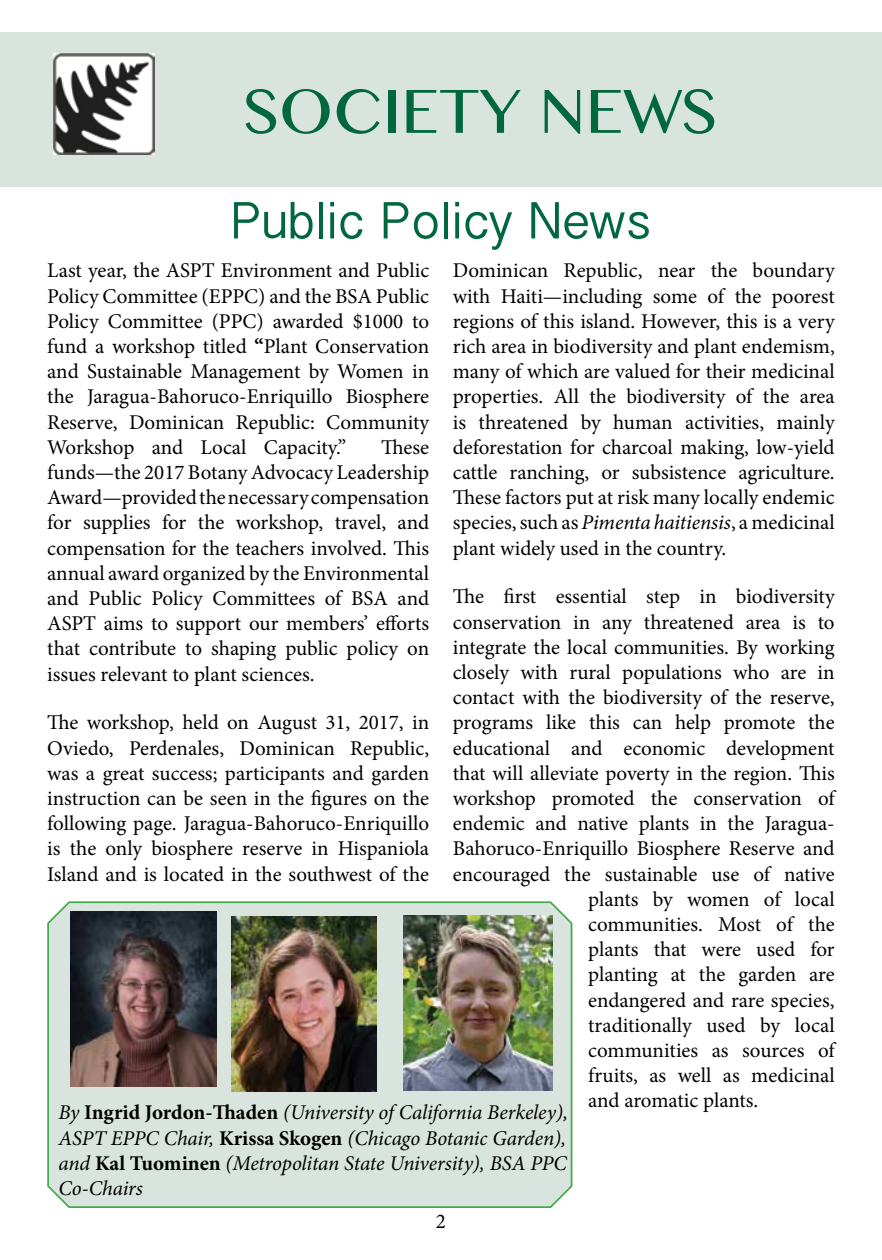
<style>
.page{position:relative;width:882px;height:1260px;background:#fff}
.page>*{position:absolute;margin:0;border:0;box-sizing:border-box;transform-origin:0 0}
.t1{font:63px "Myanmar MN";color:#00673e}
.t2{font:52.5px "Myanmar Sangam MN";color:#00673e}
.t3{font:21px/25.2px "Minion Pro";color:#000;text-align:justify}
.t4{font:italic 21px/25.2px "Minion Pro";letter-spacing:-.01em;color:#000;text-align:justify}
.s1{font-weight:700}
.s2{font-style:italic}
.s3{font-weight:700;font-style:normal}
</style>
<div class="page">
<div style="left:0;top:32px;width:882px;height:154px;background:#dae4de"></div>
<img style="left:54px;top:54px;width:101px;height:100px">
<svg style="left:47px;top:901px;width:526px;height:307px;background:#d4e1d8"></svg>
<img style="left:403px;top:916px;width:149px;height:175px">
<img style="left:231px;top:917px;width:146px;height:175px">
<img style="left:71px;top:911px;width:145px;height:175px">
<h1 class="t1" style="left:244px;top:74px;width:474px">SOCIETY NEWS</h1>
<h2 class="t2" style="left:231px;top:190px;width:422px">Public Policy News</h2>
<p class="t3" style="left:47px;top:258px;width:383px">Last year, the ASPT Environment and Public Policy Committee (EPPC) and the BSA Public Policy Committee (PPC) awarded $1000 to fund a workshop titled <span class="s1">“</span>Plant Conservation and Sustainable Management by Women in the Jaragua-Bahoruco-Enriquillo Biosphere Reserve, Dominican Republic: Community Workshop and Local Capacity.”</p>
<p class="t3" style="left:453px;top:258px;width:383px">Dominican Republic, near the boundary with Haiti—including some of the poorest regions of this island. However, this is a very rich area in biodiversity and plant endemism, many of which are valued for their medicinal properties. All the biodiversity of the area is threatened by human activities, mainly deforestation for charcoal making, low-yield cattle ranching, or subsistence agriculture.<br>These factors put at risk many locally endemic species, such as <span class="s2">Pimenta haitiensis</span>, a medicinal plant widely used in the country.</p>
<p class="t3" style="left:453px;top:584px;width:383px">The first essential step in biodiversity</p>
<p class="t3" style="left:453px;top:609px;width:383px">conservation in any threatened area is to</p>
<p class="t3" style="left:453px;top:635px;width:383px">integrate the local communities. By working</p>
<p class="t3" style="left:453px;top:660px;width:383px">closely with rural populations who are in</p>
<p class="t3" style="left:453px;top:685px;width:383px">contact with the biodiversity of the reserve,</p>
<p class="t3" style="left:453px;top:710px;width:383px">programs like this can help promote the</p>
<p class="t3" style="left:453px;top:735px;width:383px">educational and economic development</p>
<p class="t3" style="left:453px;top:761px;width:383px">that will alleviate poverty in the region. This</p>
<p class="t3" style="left:453px;top:786px;width:383px">workshop promoted the conservation of</p>
<p class="t3" style="left:453px;top:811px;width:383px">endemic and native plants in the Jaragua-</p>
<p class="t3" style="left:453px;top:836px;width:383px">Bahoruco-Enriquillo Biosphere Reserve and</p>
<p class="t3" style="left:453px;top:861px;width:383px">encouraged the sustainable use of native</p>
<p class="t3" style="left:588px;top:887px;width:248px">plants by women of local</p>
<p class="t3" style="left:588px;top:912px;width:248px">communities. Most of the</p>
<p class="t3" style="left:588px;top:937px;width:248px">plants that were used for</p>
<p class="t3" style="left:588px;top:962px;width:248px">planting at the garden are</p>
<p class="t3" style="left:588px;top:987px;width:248px">endangered and rare species,</p>
<p class="t3" style="left:588px;top:1013px;width:248px">traditionally used by local</p>
<p class="t3" style="left:588px;top:1038px;width:248px">communities as sources of</p>
<p class="t3" style="left:588px;top:1063px;width:248px">fruits, as well as medicinal</p>
<p class="t3" style="left:588px;top:1088px;width:172px">and aromatic plants.</p>
<p class="t3" style="left:47px;top:435px;width:383px;text-indent:334px">These funds—the 2017 Botany Advocacy Leadership Award—provided the necessary compensation for supplies for the workshop, travel, and compensation for the teachers involved. This annual award organized by the Environmental and Public Policy Committees of BSA and ASPT aims to support our members’ efforts that contribute to shaping public policy on issues relevant to plant sciences.</p>
<p class="t3" style="left:47px;top:710px;width:383px">The workshop, held on August 31, 2017, in Oviedo, Perdenales, Dominican Republic, was a great success; participants and garden instruction can be seen in the figures on the following page. Jaragua-Bahoruco-Enriquillo is the only biosphere reserve in Hispaniola Island and is located in the southwest of the</p>
<p class="t4" style="left:59px;top:1100px;width:511px">By <span class="s3">Ingrid Jordon-Thaden</span> (University of California Berkeley), ASPT EPPC Chair, <span class="s3">Krissa Skogen</span> (Chicago Botanic Garden), and <span class="s3">Kal Tuominen</span> (Metropolitan State University), BSA PPC Co-Chairs</p>
<p class="t3" style="left:436px;top:1209px;width:12px">2</p>
</div>
